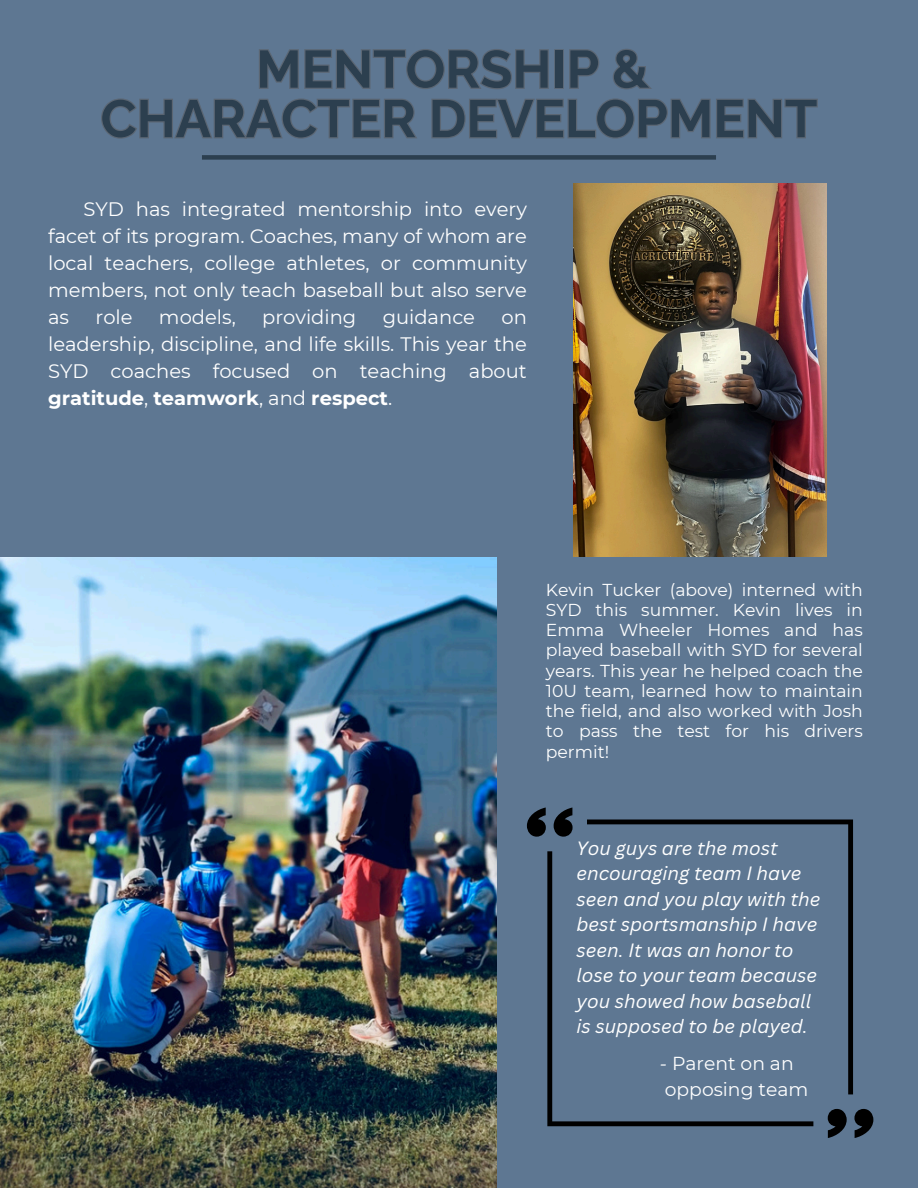
<style>
.page{position:relative;width:918px;height:1188px;background:#5e7792}
.page>*{position:absolute;margin:0;border:0;box-sizing:border-box;transform-origin:0 0}
.t1{font:700 52.5px/49.5px "Raleway";color:#2c3f4f;text-align:center}
.t2{font:19.5px/27px "Montserrat";color:#fff;text-align:justify}
.t3{font:italic 18.75px/25.5px "Canva Sans";color:#fff}
.t4{font:18.75px/25.5px "Montserrat";color:#fff}
.t5{font:17.25px/20.2px "Montserrat";color:#fff;text-align:justify}
.s1{font-weight:700}
.s2{font-style:italic}
</style>
<div class="page">
<img style="left:1px;top:557px;width:496px;height:631px">
<img style="left:574px;top:183px;width:253px;height:373px">
<div style="left:202px;top:155px;width:514px;height:5px;background:#2c3f4f"></div>
<svg style="left:259px;top:49px;width:393px;height:41px"></svg>
<svg style="left:101px;top:98px;width:717px;height:41px"></svg>
<svg style="left:587px;top:820px;width:266px;height:274px"></svg>
<svg style="left:547px;top:851px;width:266px;height:275px"></svg>
<svg style="left:554px;top:808px;width:19px;height:29px"></svg>
<svg style="left:527px;top:808px;width:19px;height:29px"></svg>
<svg style="left:828px;top:1109px;width:19px;height:29px"></svg>
<svg style="left:854px;top:1109px;width:19px;height:29px"></svg>
<p class="t1" style="left:101px;top:44px;width:718px">MENTORSHIP &amp;<br>CHARACTER DEVELOPMENT</p>
<h1 class="t2" style="left:48px;top:195px;width:480px;text-indent:35px">SYD has integrated mentorship into every facet of its program. Coaches, many of whom are local teachers, college athletes, or community members, not only teach baseball but also serve as</h1>
<h1 class="t2" style="left:96px;top:303px;width:39px">role</h1>
<h1 class="t2" style="left:159px;top:303px;width:78px">models,</h1>
<h1 class="t2" style="left:262px;top:303px;width:96px">providing</h1>
<h1 class="t2" style="left:383px;top:303px;width:94px">guidance</h1>
<h1 class="t2" style="left:48px;top:303px;width:480px;text-indent:453px">on leadership, discipline, and life skills. This year the SYD coaches focused on teaching about <span class="s1">gratitude</span>, <span class="s1">teamwork</span>, and <span class="s1">respect</span>.</h1>
<p class="t5" style="left:546px;top:579px;width:319px">Kevin Tucker (above) interned with SYD this summer. Kevin lives in Emma Wheeler Homes and has played baseball with SYD for several years. This year he helped coach the 10U team, learned how to maintain the field, and also worked with Josh to pass the test for his drivers permit!</p>
<h2 class="t3" style="left:576px;top:835px;width:246px">You guys are the most encouraging team I have seen and you play with the best sportsmanship I have seen. It was an honor to lose to your team because you showed how baseball is supposed to be played.</h2>
<p class="t4" style="left:660px;top:1051px;width:150px"><span class="s2">-</span> Parent on an opposing team</p>
</div>
